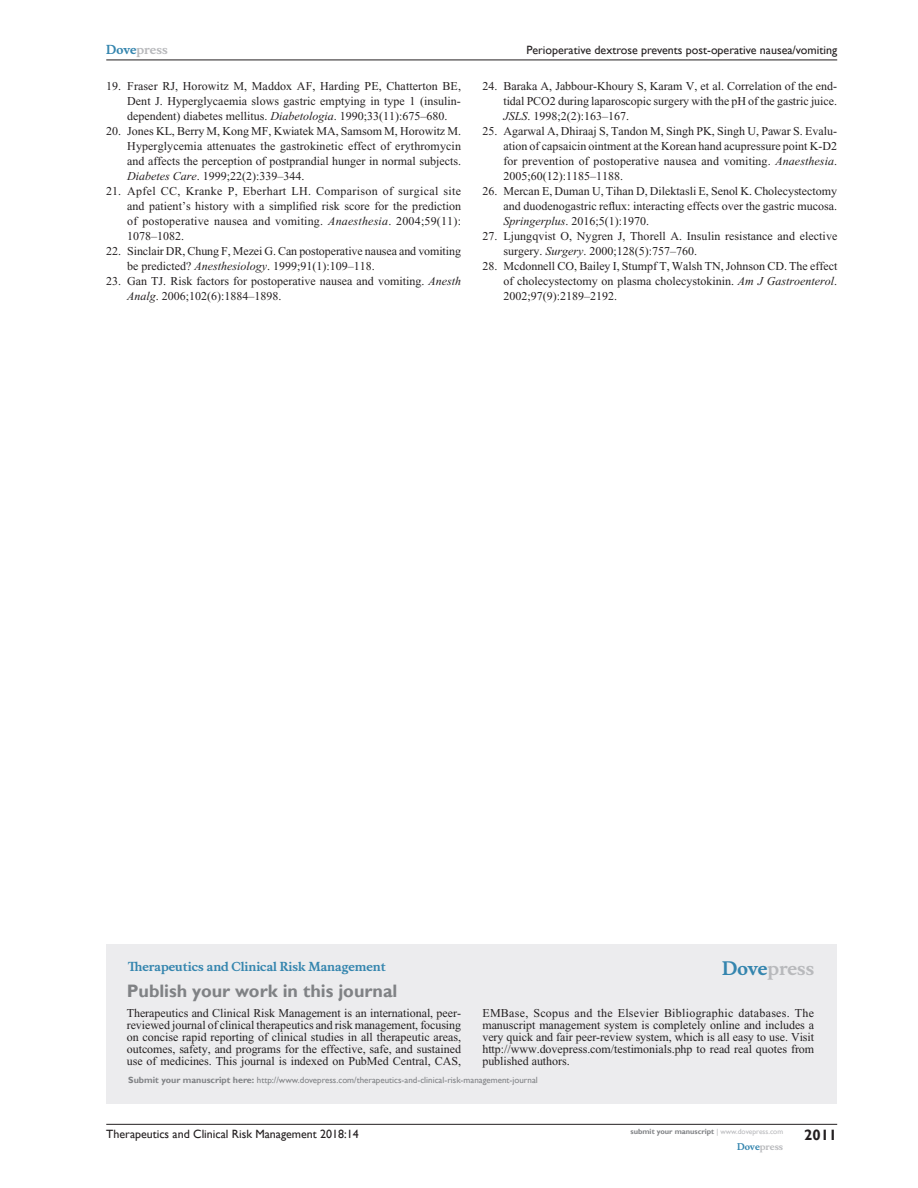
<style>
.page{position:relative;width:918px;height:1188px;background:#fff}
.page>*{position:absolute;margin:0;border:0;box-sizing:border-box;transform-origin:0 0}
.PromBx-H1{font:700 18px "Gill Sans";color:#808285}
.PromBx-Brand{font:700 18px "Musee";color:#b8b9bc}
.t1{font:700 15px "Gill Sans";color:#231f20}
.RefNL2{font:12px/15px "Times New Roman";color:#231f20;text-align:justify}
.PromBx-Tx{font:12px/12px "Times New Roman";letter-spacing:-.005em;color:#231f20;text-align:justify}
.t2{font:12px "Gill Sans";color:#231f20}
.PromBx-JrnlName{font:700 12px "Musee";color:#3485ae}
.t3{font:700 12px "Musee";color:#b8b9bc}
.PromBx-SubmitMssWebA{font:9px "Gill Sans";color:#808285}
.t4{font:700 9px "Musee";color:#b8b9bc}
.t5{font:700 7.5px "Gill Sans";color:#808285}
.s1{color:#3485ae}
.s2{font-style:italic}
.s3{font-weight:700}
.s4{font-weight:400;color:#b8b9bc}
</style>
<div class="page">
<div style="left:106px;top:944px;width:731px;height:159px;background:#ececee"></div>
<hr style="left:106px;top:1124px;width:731px;height:1px;background:#231f20">
<hr style="left:106px;top:60px;width:731px;height:1px;background:#231f20">
<p class="t3" style="left:106px;top:43px;width:63px"><span class="s1">Dove</span>press</p>
<p class="RefNL2" style="left:127px;top:79px;width:335px;text-indent:-21px">19. Fraser RJ, Horowitz M, Maddox AF, Harding PE, Chatterton BE, Dent J. Hyperglycaemia slows gastric emptying in type 1 (insulin&shy;dependent) diabetes mellitus. <span class="s2">Diabetologia</span>. 1990;33(11):675–680.</p>
<p class="RefNL2" style="left:127px;top:124px;width:335px;text-indent:-21px">20. Jones KL, Berry M, Kong MF, Kwiatek MA, Samsom M, Horowitz M.<br>Hyperglycemia attenuates the gastrokinetic effect of erythromycin and affects the perception of postprandial hunger in normal subjects.<br><span class="s2">Diabetes Care</span>. 1999;22(2):339–344.</p>
<p class="RefNL2" style="left:127px;top:184px;width:335px;text-indent:-21px">21. Apfel CC, Kranke P, Eberhart LH. Comparison of surgical site and patient’s history with a simplified risk score for the prediction of postoperative nausea and vomiting. <span class="s2">Anaesthesia</span>. 2004;59(11):<br>1078–1082.</p>
<p class="RefNL2" style="left:127px;top:244px;width:335px;text-indent:-21px">22. Sinclair DR, Chung F, Mezei G. Can postoperative nausea and vomiting be predicted? <span class="s2">Anesthesiology</span>. 1999;91(1):109–118.</p>
<p class="RefNL2" style="left:127px;top:274px;width:335px;text-indent:-21px">23. Gan TJ. Risk factors for postoperative nausea and vomiting. <span class="s2">Anesth<br>Analg</span>. 2006;102(6):1884–1898.</p>
<p class="t2" style="left:527px;top:43px;width:312px">Perioperative dextrose prevents post-operative nausea/vomiting</p>
<p class="RefNL2" style="left:503px;top:79px;width:335px;text-indent:-21px">24. Baraka A, Jabbour-Khoury S, Karam V, et al. Correlation of the end&shy;tidal PCO2 during laparoscopic surgery with the pH of the gastric juice.<br><span class="s2">JSLS</span>. 1998;2(2):163–167.</p>
<p class="RefNL2" style="left:503px;top:124px;width:335px;text-indent:-21px">25. Agarwal A, Dhiraaj S, Tandon M, Singh PK, Singh U, Pawar S. Evalu&shy;ation of capsaicin ointment at the Korean hand acupressure point K-D2 for prevention of postoperative nausea and vomiting. <span class="s2">Anaesthesia</span>.<br>2005;60(12):1185–1188.</p>
<p class="RefNL2" style="left:503px;top:184px;width:335px;text-indent:-21px">26. Mercan E, Duman U, Tihan D, Dilektasli E, Senol K. Cholecystectomy and duodenogastric reflux: interacting effects over the gastric mucosa.<br><span class="s2">Springerplus</span>. 2016;5(1):1970.</p>
<p class="RefNL2" style="left:503px;top:229px;width:336px;text-indent:-21px">27. Ljungqvist O, Nygren J, Thorell A. Insulin resistance and elective surgery. <span class="s2">Surgery</span>. 2000;128(5):757–760.</p>
<p class="RefNL2" style="left:503px;top:259px;width:336px;text-indent:-21px">28. Mcdonnell CO, Bailey I, Stumpf T, Walsh TN, Johnson CD. The effect of cholecystectomy on plasma cholecystokinin. <span class="s2">Am J Gastroenterol</span>.<br>2002;97(9):2189–2192.</p>
<p class="PromBx-JrnlName" style="left:128px;top:959px;width:259px">Therapeutics and Clinical Risk Management</p>
<p class="PromBx-H1" style="left:127px;top:980px;width:272px">Publish your work in this journal</p>
<p class="PromBx-Brand" style="left:722px;top:958px;width:94px"><span class="s1">Dove</span>press</p>
<p class="PromBx-Tx" style="left:127px;top:1007px;width:336px">Therapeutics and Clinical Risk Management is an international, peer&shy;reviewed journal of clinical therapeutics and risk management, focusing on concise rapid reporting of clinical studies in all therapeutic areas, outcomes, safety, and programs for the effective, safe, and sustained use of medicines. This journal is indexed on PubMed Central, CAS,</p>
<p class="PromBx-Tx" style="left:482px;top:1007px;width:333px">EMBase, Scopus and the Elsevier Bibliographic databases. The manuscript management system is completely online and includes a very quick and fair peer-review system, which is all easy to use. Visit http://www.dovepress.com/testimonials.php to read real quotes from published authors.</p>
<p class="PromBx-SubmitMssWebA" style="left:128px;top:1075px;width:411px"><span class="s3">Submit your manuscript here:</span> http://www.dovepress.com/therapeutics-and-clinical-risk-management-journal</p>
<p class="t2" style="left:106px;top:1127px;width:254px">Therapeutics and Clinical Risk Management 2018:14</p>
<p class="t5" style="left:631px;top:1127px;width:154px">submit your manuscript <span class="s4">| www.dovepress.com</span></p>
<p class="t4" style="left:737px;top:1141px;width:48px"><span class="s1">Dove</span>press</p>
<p class="t1" style="left:804px;top:1126px;width:35px">2011</p>
</div>
